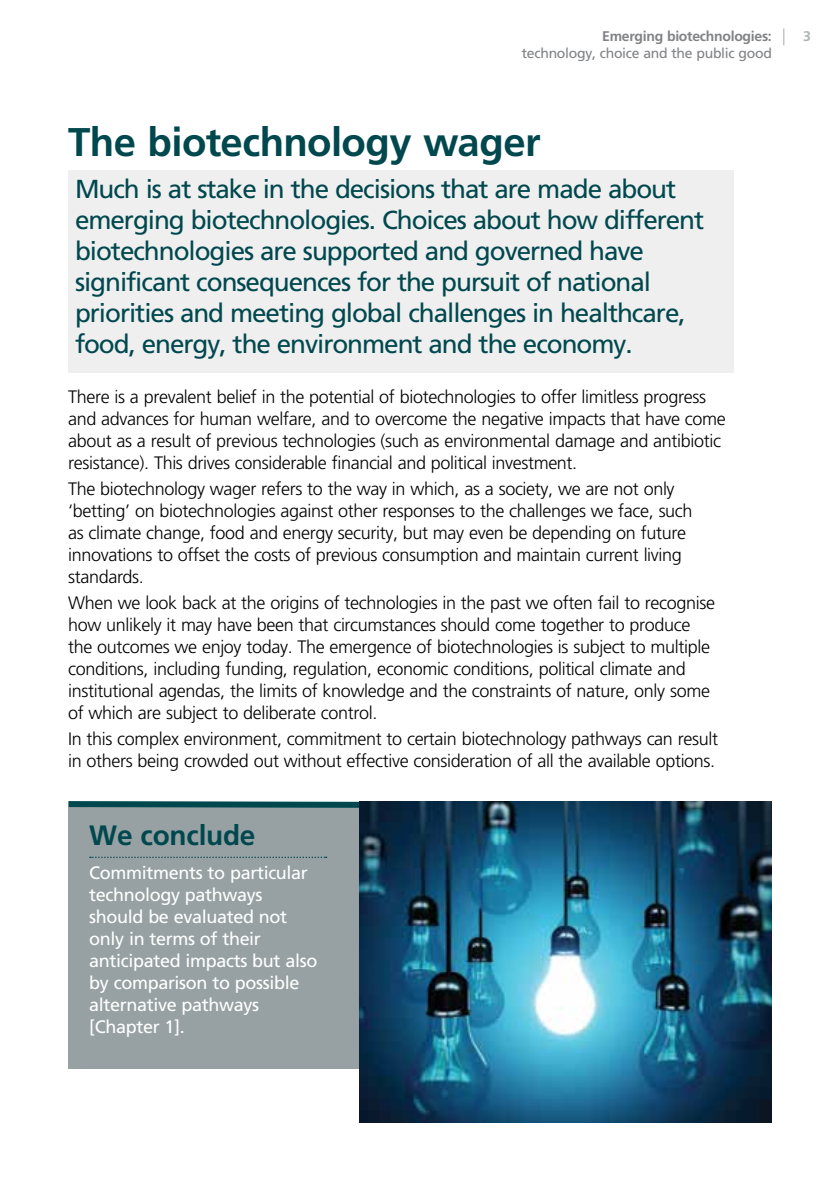
<style>
.page{position:relative;width:840px;height:1191px;background:#fff}
.page>*{position:absolute;margin:0;border:0;box-sizing:border-box;transform-origin:0 0}
.t1{font:700 40px "Frutiger";letter-spacing:-.015em;color:#00484e}
.t2{font:700 28px "Frutiger";letter-spacing:-.01em;color:#00484e}
.t3{font:26px/31px "Frutiger";letter-spacing:-.04em;color:#00484e}
.t4{font:300 18px/22px "Frutiger";letter-spacing:-.02em;color:#000}
.t5{font:18px/22px "Frutiger";letter-spacing:-.02em;color:#fff}
.t6{font:14px "Frutiger";letter-spacing:-.02em;color:#808285}
.t7{font:700 14px "Frutiger";letter-spacing:-.02em;color:#808285}
.t8{font:700 14px "Frutiger";color:#aeb6b5}
</style>
<div class="page">
<div style="left:68px;top:170px;width:665px;height:203px;background:#efefef"></div>
<div style="left:68px;top:807px;width:291px;height:262px;background:#97a1a3"></div>
<svg style="left:68px;top:801px;width:297px;height:7px;background:#1c5a5f"></svg>
<svg style="left:90px;top:856px;width:236px;height:2px"></svg>
<img style="left:359px;top:802px;width:412px;height:320px">
<p class="t7" style="left:602px;top:28px;width:171px">Emerging biotechnologies:</p>
<p class="t6" style="left:521px;top:45px;width:251px">technology, choice and the public good</p>
<h1 class="t1" style="left:68px;top:118px;width:473px">The biotechnology wager</h1>
<p class="t3" style="left:75px;top:173px;width:630px">Much is at stake in the decisions that are made about emerging biotechnologies. Choices about how different biotechnologies are supported and governed have significant consequences for the pursuit of national priorities and meeting global challenges in healthcare, food, energy, the environment and the economy.</p>
<p class="t4" style="left:68px;top:385px;width:659px">There is a prevalent belief in the potential of biotechnologies to offer limitless progress and advances for human welfare, and to overcome the negative impacts that have come about as a result of previous technologies (such as environmental damage and antibiotic resistance). This drives considerable financial and political investment.</p>
<p class="t4" style="left:68px;top:477px;width:625px">The biotechnology wager refers to the way in which, as a society, we are not only ‘betting’ on biotechnologies against other responses to the challenges we face, such as climate change, food and energy security, but may even be depending on future innovations to offset the costs of previous consumption and maintain current living standards.</p>
<p class="t4" style="left:68px;top:592px;width:648px">When we look back at the origins of technologies in the past we often fail to recognise how unlikely it may have been that circumstances should come together to produce the outcomes we enjoy today. The emergence of biotechnologies is subject to multiple conditions, including funding, regulation, economic conditions, political climate and institutional agendas, the limits of knowledge and the constraints of nature, only some of which are subject to deliberate control.</p>
<p class="t4" style="left:68px;top:728px;width:651px">In this complex environment, commitment to certain biotechnology pathways can result in others being crowded out without effective consideration of all the available options.</p>
<h2 class="t2" style="left:89px;top:819px;width:167px">We conclude</h2>
<p class="t5" style="left:89px;top:861px;width:229px">Commitments to particular technology pathways should be evaluated not only in terms of their anticipated impacts but also by comparison to possible alternative pathways [Chapter 1].</p>
<p class="t8" style="left:802px;top:28px;width:9px">3</p>
</div>
